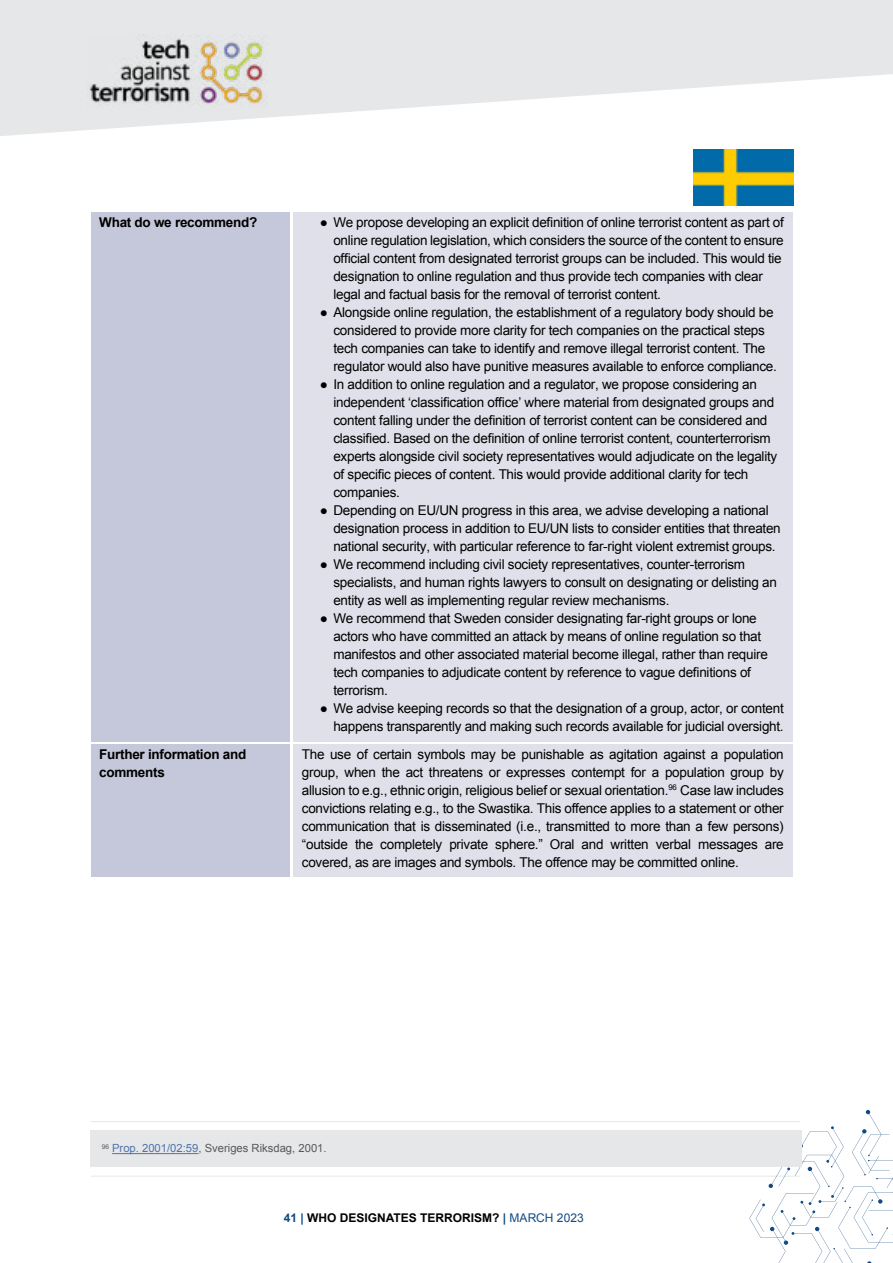
<style>
.page{position:relative;width:893px;height:1263px;background:#fff}
.page>*{position:absolute;margin:0;border:0;box-sizing:border-box;transform-origin:0 0}
.t1{font:13.5px/18px "Arial";letter-spacing:-.02em;color:#000}
.t2{font:700 13.5px/18px "Arial";letter-spacing:-.02em;color:#000}
.t3{font:700 12px "Arial";color:#000}
.t4{font:11.25px "Arial";color:#58595b}
.s1{color:#4f73ad}
.s2{color:#114a84}
.s3{font-weight:400;color:#114a84}
</style>
<div class="page">
<svg style="left:749px;top:1110px;width:144px;height:153px"></svg>
<div style="left:91px;top:1130px;width:711px;height:37px;background:#e6e7e8"></div>
<hr style="left:112px;top:1153px;width:86px;height:1px;background:#4f73ad">
<hr style="left:91px;top:1176px;width:709px;height:1px;background:#000">
<hr style="left:91px;top:1121px;width:709px;height:1px;background:#000">
<svg style="left:0;top:0;width:893px;height:136px;fill:#e6e7e8"></svg>
<img style="left:88px;top:35px;width:179px;height:75px">
<div style="left:91px;top:213px;width:199px;height:529px;background:#c5c8da"></div>
<div style="left:293px;top:213px;width:500px;height:529px;background:#dfe0ea"></div>
<div style="left:91px;top:744px;width:199px;height:132px;background:#c5c8da"></div>
<div style="left:293px;top:744px;width:500px;height:132px;background:#dfe0ea"></div>
<img style="left:693px;top:150px;width:100px;height:56px">
<p class="t2" style="left:99px;top:214px;width:160px">What do we recommend?</p>
<p class="t2" style="left:99px;top:745px;width:149px">Further information and comments</p>
<p class="t1" style="left:333px;top:214px;width:452px;text-indent:-14px">● We propose developing an explicit definition of online terrorist content as part of online regulation legislation, which considers the source of the content to ensure official content from designated terrorist groups can be included. This would tie designation to online regulation and thus provide tech companies with clear legal and factual basis for the removal of terrorist content.</p>
<p class="t1" style="left:333px;top:304px;width:445px;text-indent:-14px">● Alongside online regulation, the establishment of a regulatory body should be considered to provide more clarity for tech companies on the practical steps tech companies can take to identify and remove illegal terrorist content. The regulator would also have punitive measures available to enforce compliance.</p>
<p class="t1" style="left:333px;top:376px;width:445px;text-indent:-14px">● In addition to online regulation and a regulator, we propose considering an independent ‘classification office’ where material from designated groups and content falling under the definition of terrorist content can be considered and classified. Based on the definition of online terrorist content, counterterrorism experts alongside civil society representatives would adjudicate on the legality of specific pieces of content. This would provide additional clarity for tech companies.</p>
<p class="t1" style="left:333px;top:502px;width:449px;text-indent:-14px">● Depending on EU/UN progress in this area, we advise developing a national designation process in addition to EU/UN lists to consider entities that threaten national security, with particular reference to far-right violent extremist groups.</p>
<p class="t1" style="left:333px;top:556px;width:445px;text-indent:-14px">● We recommend including civil society representatives, counter-terrorism specialists, and human rights lawyers to consult on designating or delisting an entity as well as implementing regular review mechanisms.</p>
<p class="t1" style="left:333px;top:610px;width:436px;text-indent:-14px">● We recommend that Sweden consider designating far-right groups or lone actors who have committed an attack by means of online regulation so that manifestos and other associated material become illegal, rather than require tech companies to adjudicate content by reference to vague definitions of terrorism.</p>
<p class="t1" style="left:320px;top:700px;width:465px;text-align:right">● We advise keeping records so that the designation of a group, actor, or content happens transparently and making such records available for judicial oversight.</p>
<p class="t1" style="left:302px;top:745px;width:483px;text-align:justify">The use of certain symbols may be punishable as agitation against a population group, when the act threatens or expresses contempt for a population group by allusion to e.g., ethnic origin, religious belief or sexual orientation.<sup>96</sup> Case law includes convictions relating e.g., to the Swastika. This offence applies to a statement or other communication that is disseminated (i.e., transmitted to more than a few persons) “outside the completely private sphere.” Oral and written verbal messages are covered, as are images and symbols. The offence may be committed online.</p>
<p class="t4" style="left:102px;top:1141px;width:226px"><sup>96</sup> <span class="s1">Prop. 2001/02:59</span>, Sveriges Riksdag, 2001.</p>
<p class="t3" style="left:284px;top:1209px;width:301px"><span class="s2">41 |</span> WHO DESIGNATES TERRORISM? <span class="s2">|</span> <span class="s3">MARCH 2023</span></p>
</div>
